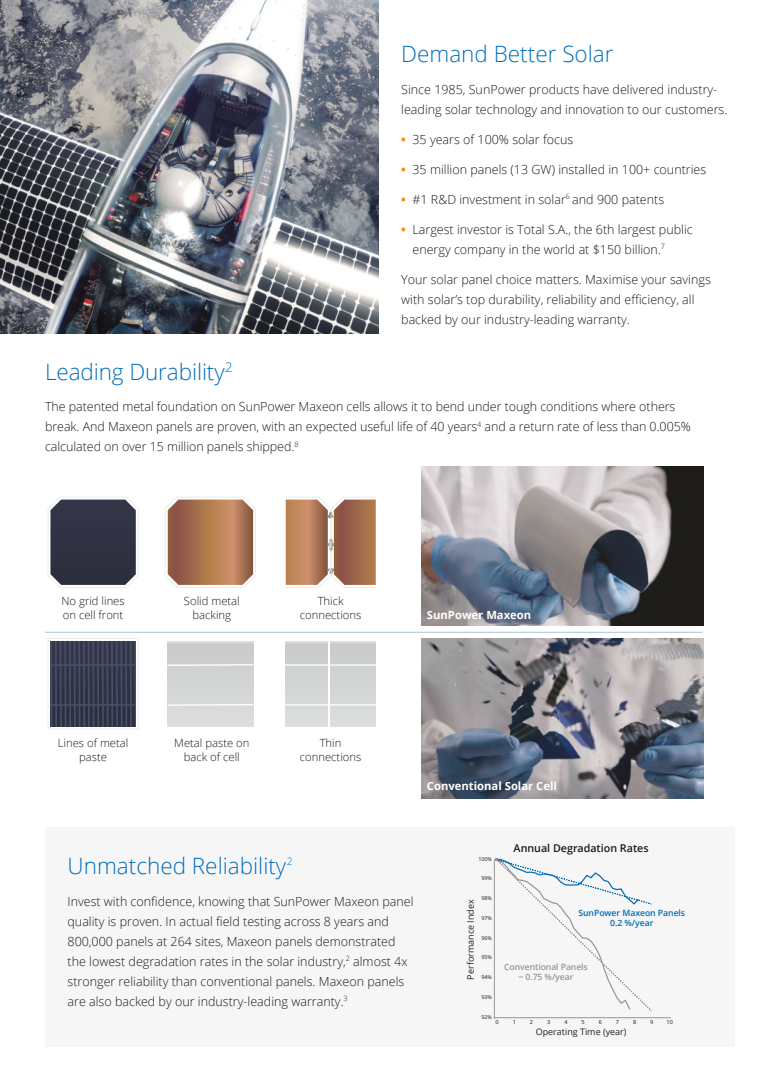
<style>
.page{position:relative;width:780px;height:1092px;background:#fff}
.page>*{position:absolute;margin:0;border:0;box-sizing:border-box;transform-origin:0 0}
.Subheading{font:300 22.5px "Open Sans";color:#0070b9}
.Body{font:300 12.5px/20px "Open Sans";color:#1a1a18}
.Label{font:300 11.25px/13.8px "Open Sans";color:#1a1a18;text-align:center}
.t1{font:700 11.25px "Open Sans";color:#fff}
.t2{font:600 10.75px "Open Sans";color:#1a1a18}
.t3{font:9px "Open Sans";color:#292321}
.t4{font:600 8.62px/10.1px "Open Sans";letter-spacing:-.005em;color:#0472ba;text-align:center}
.t5{font:600 8.62px/10.1px "Open Sans";letter-spacing:-.01em;color:#9c9c9c;text-align:center}
.t6{font:5.5px "Open Sans";color:#1a1a18}
.t7{font:5.38px "Open Sans";color:#1a1a18}
.s1{font-weight:700;color:#f38f00}
</style>
<div class="page">
<div style="left:45px;top:827px;width:690px;height:219px;background:#f6f6f6"></div>
<img style="left:421px;top:466px;width:282px;height:160px">
<img style="left:421px;top:638px;width:282px;height:160px">
<img style="left:0;top:0;width:379px;height:334px">
<hr style="left:494px;top:1017px;width:176px;height:1px;background:#9c9c9c">
<svg style="left:494px;top:858px;width:159px;height:160px"></svg>
<div style="left:168px;top:641px;width:85px;height:85px;background:#d3d4d4"></div>
<svg style="left:167px;top:663px;width:87px;height:3px"></svg>
<svg style="left:167px;top:703px;width:87px;height:3px"></svg>
<svg style="left:48px;top:497px;width:91px;height:90px;background:#4b4d5c"></svg>
<svg style="left:165px;top:497px;width:91px;height:90px;background:#b48568"></svg>
<svg style="left:286px;top:497px;width:90px;height:90px;background:#b48568"></svg>
<div style="left:285px;top:641px;width:43px;height:85px;background:#d3d4d4"></div>
<div style="left:330px;top:641px;width:46px;height:85px;background:#d3d4d4"></div>
<svg style="left:48px;top:638px;width:91px;height:91px;background:#4d5163"></svg>
<hr style="left:285px;top:664px;width:91px;height:1px;background:#fff">
<hr style="left:285px;top:704px;width:91px;height:1px;background:#fff">
<hr style="left:45px;top:632px;width:657px;height:1px;background:#a9c3d3">
<p class="Subheading" style="left:401px;top:39px;width:214px">Demand Better Solar</p>
<p class="Body" style="left:401px;top:79px;width:327px">Since 1985, SunPower products have delivered industry&shy;leading solar technology and innovation to our customers.</p>
<p class="Body" style="left:401px;top:129px;width:173px"><span class="s1">•</span> 35 years of 100% solar focus</p>
<p class="Body" style="left:401px;top:159px;width:306px"><span class="s1">•</span> 35 million panels (13 GW) installed in 100+ countries</p>
<p class="Body" style="left:401px;top:189px;width:264px"><span class="s1">•</span> #1 R&amp;D investment in solar<sup>6</sup> and 900 patents</p>
<p class="Body" style="left:412px;top:219px;width:282px;text-indent:-11px"><span class="s1">•</span> Largest investor is Total S.A., the 6th largest public energy company in the world at $150 billion.<sup>7</sup></p>
<p class="Body" style="left:401px;top:269px;width:311px">Your solar panel choice matters. Maximise your savings with solar’s top durability, reliability and efficiency, all backed by our industry-leading warranty.</p>
<p class="Subheading" style="left:45px;top:356px;width:189px">Leading Durability<sup>2</sup></p>
<p class="Body" style="left:45px;top:396px;width:647px">The patented metal foundation on SunPower Maxeon cells allows it to bend under tough conditions where others break. And Maxeon panels are proven, with an expected useful life of 40 years<sup>4</sup> and a return rate of less than 0.005% calculated on over 15 million panels shipped.<sup>8</sup></p>
<p class="Label" style="left:61px;top:594px;width:65px;text-align:left">No grid lines on cell front</p>
<p class="Label" style="left:184px;top:594px;width:57px">Solid metal backing</p>
<p class="Label" style="left:300px;top:594px;width:63px">Thick connections</p>
<p class="t1" style="left:427px;top:607px;width:106px">SunPower Maxeon</p>
<p class="Label" style="left:58px;top:736px;width:72px">Lines of metal paste</p>
<p class="Label" style="left:174px;top:736px;width:77px">Metal paste on back of cell</p>
<p class="Label" style="left:300px;top:736px;width:63px">Thin connections</p>
<p class="t1" style="left:427px;top:778px;width:131px">Conventional Solar Cell</p>
<p class="Subheading" style="left:68px;top:850px;width:226px">Unmatched Reliability<sup>2</sup></p>
<p class="Body" style="left:68px;top:890px;width:347px">Invest with confidence, knowing that SunPower Maxeon panel quality is proven. In actual field testing across 8 years and 800,000 panels at 264 sites, Maxeon panels demonstrated the lowest degradation rates in the solar industry,<sup>2</sup> almost 4x stronger reliability than conventional panels. Maxeon panels are also backed by our industry-leading warranty.<sup>3</sup></p>
<p class="t7" style="left:478px;top:854px;width:15px">100%</p>
<p class="t7" style="left:481px;top:874px;width:12px">99%</p>
<p class="t7" style="left:481px;top:894px;width:12px">98%</p>
<p class="t3" style="left:464px;top:979px;width:81px;rotate:-90deg">Performance Index</p>
<p class="t7" style="left:481px;top:914px;width:12px">97%</p>
<p class="t7" style="left:481px;top:933px;width:12px">96%</p>
<p class="t7" style="left:481px;top:953px;width:12px">95%</p>
<p class="t7" style="left:481px;top:973px;width:12px">94%</p>
<p class="t7" style="left:481px;top:993px;width:12px">93%</p>
<p class="t2" style="left:513px;top:840px;width:137px">Annual Degradation Rates</p>
<p class="t4" style="left:578px;top:907px;width:108px">SunPower Maxeon Panels<br>0.2 %/year</p>
<p class="t5" style="left:504px;top:961px;width:85px">Conventional Panels ~ 0.75 %/year</p>
<p class="t7" style="left:481px;top:1013px;width:12px">92%</p>
<p class="t6" style="left:495px;top:1017px;width:5px">0</p>
<p class="t6" style="left:512px;top:1017px;width:5px">1</p>
<p class="t6" style="left:530px;top:1017px;width:5px">2</p>
<p class="t6" style="left:547px;top:1017px;width:5px">3</p>
<p class="t6" style="left:564px;top:1017px;width:5px">4</p>
<p class="t6" style="left:581px;top:1017px;width:5px">5</p>
<p class="t6" style="left:598px;top:1017px;width:5px">6</p>
<p class="t6" style="left:616px;top:1017px;width:5px">7</p>
<p class="t6" style="left:633px;top:1017px;width:5px">8</p>
<p class="t6" style="left:650px;top:1017px;width:5px">9</p>
<p class="t6" style="left:666px;top:1017px;width:8px">10</p>
<p class="t3" style="left:535px;top:1025px;width:92px">Operating Time (year)</p>
</div>
